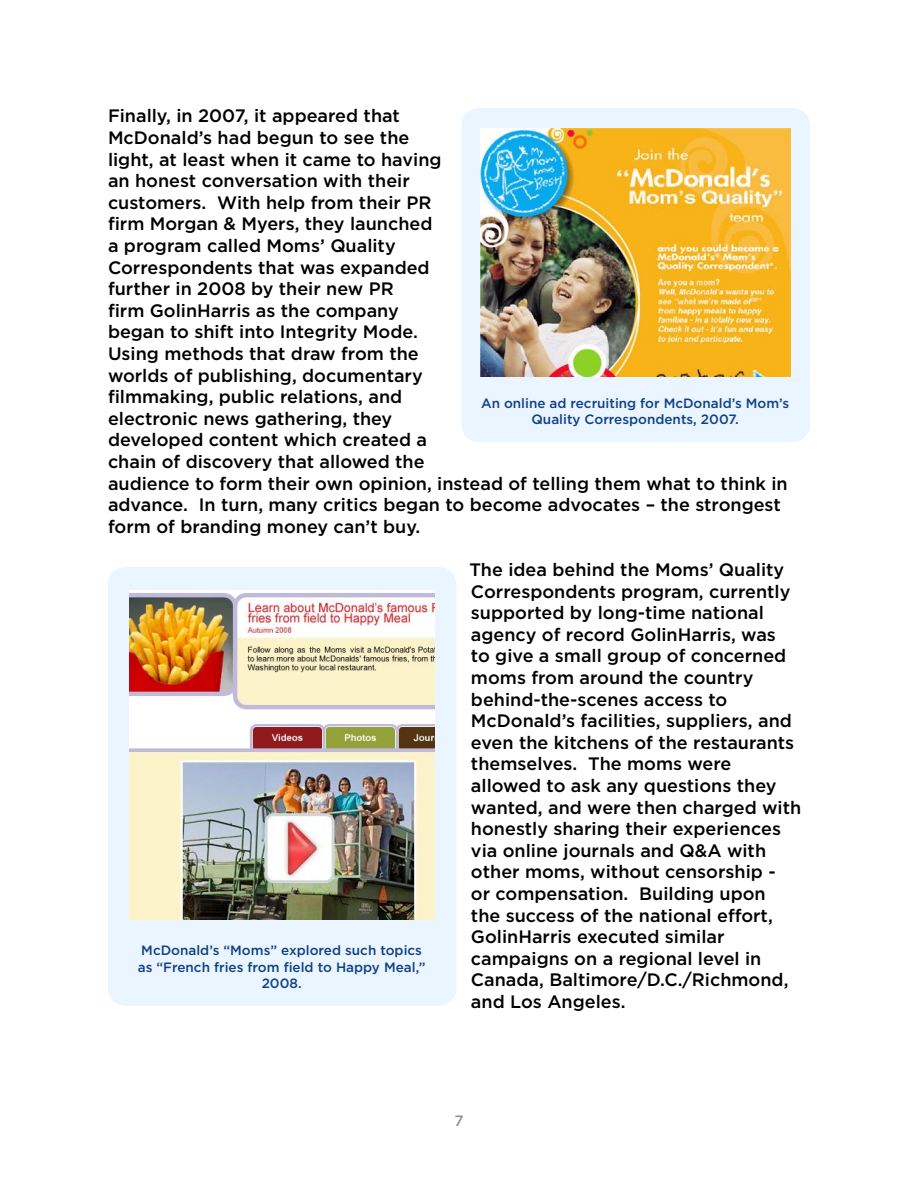
<style>
.page{position:relative;width:918px;height:1188px;background:#fff}
.page>*{position:absolute;margin:0;border:0;box-sizing:border-box;transform-origin:0 0}
.t1{font:500 18px/21.6px "Gotham";color:#000}
.t2{font:500 15px "Gotham";color:#939598}
.t3{font:500 13.5px/16.2px "Gotham";color:#104186;text-align:center}
</style>
<div class="page">
<div style="left:462px;top:108px;width:348px;height:334px;background:#ebf5ff;border-radius:18px"></div>
<div style="left:108px;top:567px;width:348px;height:439px;background:#ebf5ff;border-radius:18px"></div>
<img style="left:481px;top:128px;width:310px;height:249px">
<img style="left:129px;top:591px;width:306px;height:328px">
<p class="t1" style="left:108px;top:105px;width:681px">Finally, in 2007, it appeared that<br>McDonald’s had begun to see the<br>light, at least when it came to having<br>an honest conversation with their<br>customers. With help from their PR<br>firm Morgan &amp; Myers, they launched<br>a program called Moms’ Quality<br>Correspondents that was expanded<br>further in 2008 by their new PR<br>firm GolinHarris as the company<br>began to shift into Integrity Mode.<br>Using methods that draw from the<br>worlds of publishing, documentary<br>filmmaking, public relations, and<br>electronic news gathering, they<br>developed content which created a<br>chain of discovery that allowed the<br>audience to form their own opinion, instead of telling them what to think in advance. In turn, many critics began to become advocates – the strongest form of branding money can’t buy.</p>
<p class="t1" style="left:469px;top:559px;width:333px">The idea behind the Moms’ Quality<br>Correspondents program, currently supported by long-time national agency of record GolinHarris, was<br>to give a small group of concerned moms from around the country behind-the-scenes access to<br>McDonald’s facilities, suppliers, and even the kitchens of the restaurants themselves. The moms were allowed to ask any questions they wanted, and were then charged with honestly sharing their experiences via online journals and Q&amp;A with other moms, without censorship -<br>or compensation. Building upon<br>the success of the national effort,<br>GolinHarris executed similar campaigns on a regional level in<br>Canada, Baltimore/D.C./Richmond, and Los Angeles.</p>
<p class="t3" style="left:481px;top:395px;width:310px">An online ad recruiting for McDonald’s Mom’s<br>Quality Correspondents, 2007.</p>
<p class="t3" style="left:138px;top:942px;width:289px">McDonald’s “Moms” explored such topics as “French fries from field to Happy Meal,”<br>2008.</p>
<p class="t2" style="left:454px;top:1111px;width:11px">7</p>
</div>
